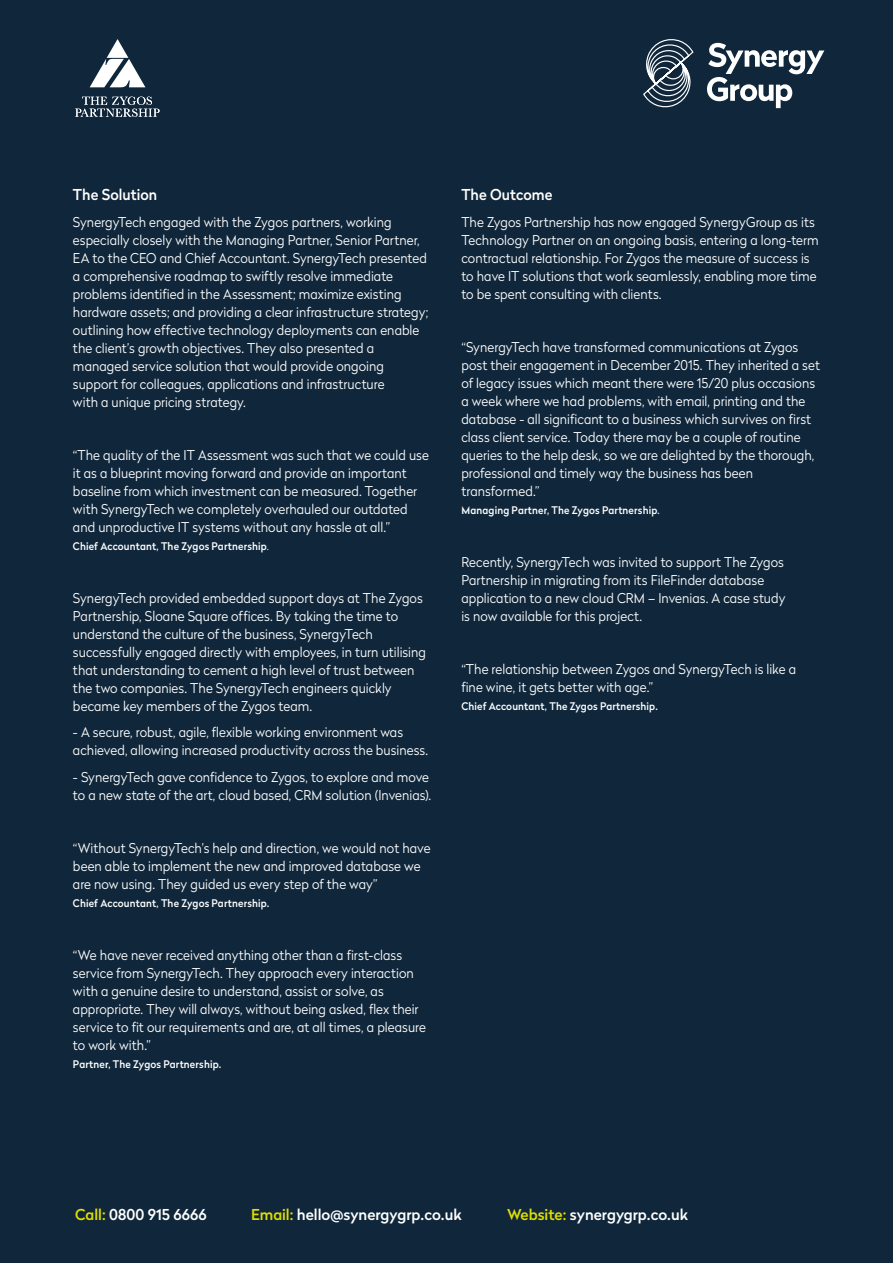
<style>
.page{position:relative;width:893px;height:1263px;background:#10273b}
.page>*{position:absolute;margin:0;border:0;box-sizing:border-box;transform-origin:0 0}
.t1{font:500 15px "Radikal";color:#fff}
.t2{font:500 15px "Radikal";color:#fff;scale:.95 1}
.t3{font:300 13.5px/18px "Radikal";letter-spacing:.005em;color:#fff;scale:.95 1}
.t4{font:500 10.5px "Radikal";letter-spacing:.015em;color:#fff;scale:.95 1}
.s1{font-weight:300}
.s2{font-size:9px}
.s3{color:#dfdd00}
</style>
<div class="page">
<svg style="left:707px;top:43px;width:117px;height:65px"></svg>
<svg style="left:643px;top:39px;width:51px;height:69px"></svg>
<svg style="left:75px;top:97px;width:85px;height:20px"></svg>
<svg style="left:90px;top:39px;width:55px;height:48px"></svg>
<p class="t2" style="left:73px;top:184px;width:90px">The Solution</p>
<p class="t3" style="left:73px;top:212px;width:376px">SynergyTech engaged with the Zygos partners, working especially closely with the Managing Partner, Senior Partner, EA to the CEO and Chief Accountant. SynergyTech presented a comprehensive roadmap to swiftly resolve immediate problems identified in the Assessment; maximize existing hardware assets; and providing a clear infrastructure strategy; outlining how effective technology deployments can enable the client’s growth objectives. They also presented a managed service solution that would provide ongoing support for colleagues, applications and infrastructure<br>with a unique pricing strategy.</p>
<p class="t3" style="left:73px;top:445px;width:376px">“The quality of the IT Assessment was such that we could use it as a blueprint moving forward and provide an important baseline from which investment can be measured. Together with SynergyTech we completely overhauled our outdated and unproductive IT systems without any hassle at all.”</p>
<p class="t4" style="left:73px;top:538px;width:208px">Chief Accountant, The Zygos Partnership<span class="s1">.</span></p>
<p class="t3" style="left:73px;top:588px;width:373px">SynergyTech provided embedded support days at The Zygos Partnership, Sloane Square offices. By taking the time to understand the culture of the business, SynergyTech successfully engaged directly with employees, in turn utilising that understanding to cement a high level of trust between the two companies. The SynergyTech engineers quickly became key members of the Zygos team.</p>
<p class="t3" style="left:73px;top:723px;width:375px">- A secure, robust, agile, flexible working environment was achieved, allowing increased productivity across the business.</p>
<p class="t3" style="left:73px;top:767px;width:379px">- SynergyTech gave confidence to Zygos, to explore and move to a new state of the art, cloud based, CRM solution (Invenias).</p>
<p class="t3" style="left:73px;top:838px;width:378px">“Without SynergyTech’s help and direction, we would not have been able to implement the new and improved database we are now using. They guided us every step of the way”</p>
<p class="t4" style="left:73px;top:895px;width:208px">Chief Accountant, The Zygos Partnership.</p>
<p class="t3" style="left:73px;top:945px;width:373px">“We have never received anything other than a first-class service from SynergyTech. They approach every interaction with a genuine desire to understand, assist or solve, as appropriate. They will always, without being asked, flex their service to fit our requirements and are, at all times, a pleasure to work with.”</p>
<p class="t4" style="left:73px;top:1056px;width:158px">Partner, The Zygos Partnership.</p>
<p class="t2" style="left:461px;top:184px;width:97px">The Outcome</p>
<p class="t3" style="left:461px;top:212px;width:378px">The Zygos Partnership has now engaged SynergyGroup as its Technology Partner on an ongoing basis, entering a long-term contractual relationship. For Zygos the measure of success is to have IT solutions that work seamlessly, enabling more time to be spent consulting with clients.</p>
<p class="t3" style="left:461px;top:337px;width:379px">“SynergyTech have transformed communications at Zygos post their engagement in December 2015. They inherited a set of legacy issues which meant there were 15/20 plus occasions a week where we had problems, with email, printing and the database - all significant to a business which survives on first class client service. Today there may be a couple of routine queries to the help desk, so we are delighted by the thorough, professional and timely way the business has been transformed.”</p>
<p class="t4" style="left:461px;top:502px;width:210px">Managing Partner, The Zygos Partnership<span class="s2">.</span></p>
<p class="t3" style="left:461px;top:552px;width:343px">Recently, SynergyTech was invited to support The Zygos Partnership in migrating from its FileFinder database application to a new cloud CRM – Invenias. A case study is now available for this project.</p>
<p class="t3" style="left:461px;top:659px;width:354px">“The relationship between Zygos and SynergyTech is like a fine wine, it gets better with age.”</p>
<p class="t4" style="left:461px;top:698px;width:208px">Chief Accountant, The Zygos Partnership.</p>
<p class="t1" style="left:75px;top:1204px;width:133px"><span class="s3">Call:</span> 0800 915 6666</p>
<p class="t1" style="left:251px;top:1204px;width:212px"><span class="s3">Email:</span> hello@synergygrp.co.uk</p>
<p class="t1" style="left:507px;top:1204px;width:182px"><span class="s3">Website:</span> synergygrp.co.uk</p>
</div>
